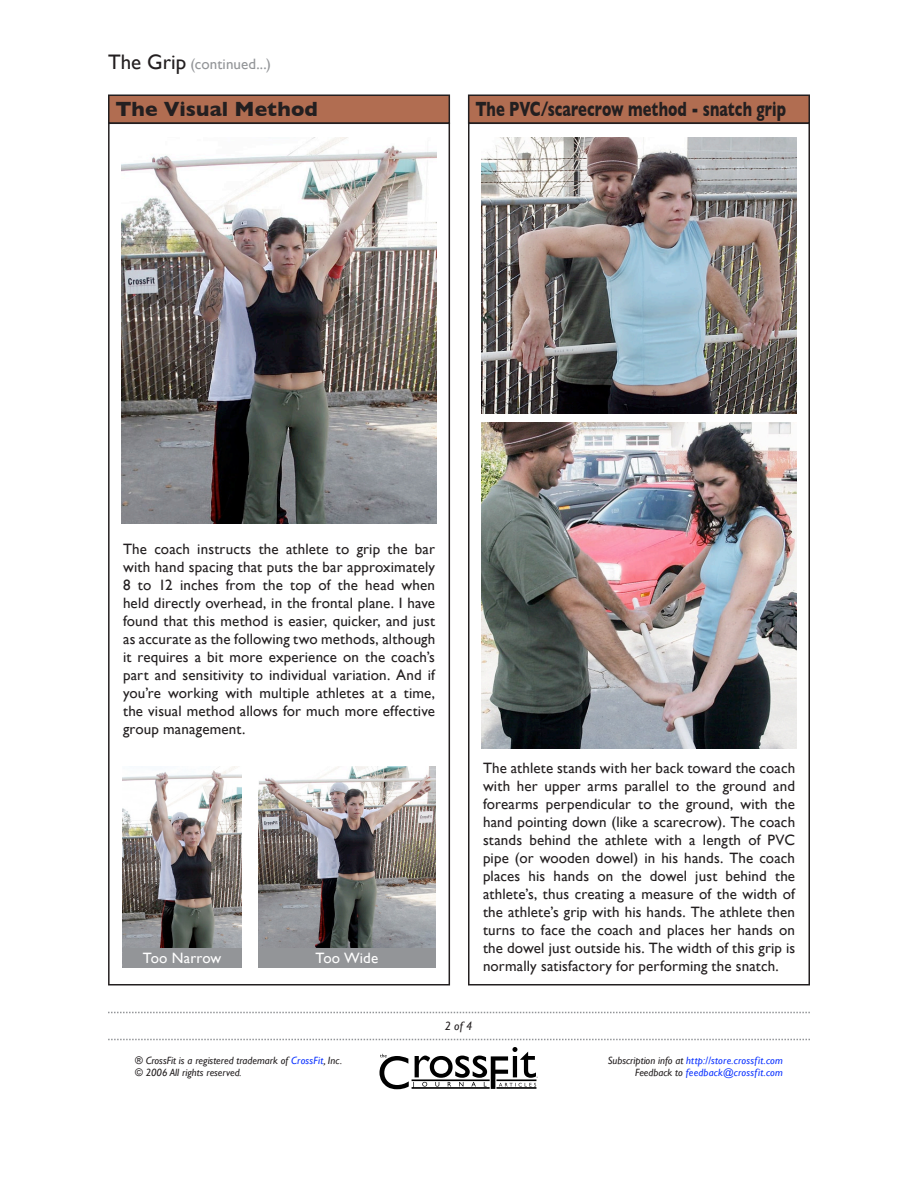
<style>
.page{position:relative;width:918px;height:1188px;background:#fff}
.page>*{position:absolute;margin:0;border:0;box-sizing:border-box;transform-origin:0 0}
.t1{font:700 21px "Gill Sans";letter-spacing:.005em;color:#231f20;scale:.7 1}
.t2{font:700 21px "Gill Sans";letter-spacing:.005em;color:#231f20}
.t3{font:15px/18px "Gill Sans";letter-spacing:.01em;color:#231f20;text-align:justify}
.t4{font:15px "Gill Sans";letter-spacing:.01em;color:#939598}
.t5{font:15px "Gill Sans";letter-spacing:.005em;color:#fff}
.t6{font:italic 12px "Gill Sans";color:#231f20}
.t7{font:italic 10.5px/12.6px "Gill Sans";letter-spacing:.015em;color:#0a31ff;text-align:right}
.t8{font:italic 10.5px/12.6px "Gill Sans";color:#231f20}
.s1{font-size:21px;color:#231f20}
.s2{color:#0a31ff}
.s3{color:#231f20}
</style>
<div class="page">
<svg style="left:380px;top:1047px;width:158px;height:42px"></svg>
<svg style="left:108px;top:1012px;width:702px;height:1px"></svg>
<svg style="left:108px;top:1039px;width:702px;height:1px"></svg>
<div style="left:109px;top:95px;width:340px;height:28px;background:#b16d51"></div>
<div style="left:108px;top:94px;width:342px;height:30px;border:2px solid #231f20"></div>
<div style="left:108px;top:123px;width:342px;height:863px;border:2px solid #231f20"></div>
<img style="left:122px;top:138px;width:315px;height:385px">
<img style="left:123px;top:767px;width:119px;height:182px">
<img style="left:258px;top:767px;width:178px;height:182px">
<div style="left:123px;top:949px;width:119px;height:19px;background:#939598"></div>
<div style="left:258px;top:949px;width:178px;height:19px;background:#939598"></div>
<div style="left:469px;top:95px;width:340px;height:28px;background:#b16d51"></div>
<div style="left:468px;top:94px;width:342px;height:30px;border:2px solid #231f20"></div>
<div style="left:468px;top:123px;width:342px;height:863px;border:2px solid #231f20"></div>
<img style="left:481px;top:138px;width:316px;height:275px">
<img style="left:481px;top:422px;width:316px;height:327px">
<p class="t4" style="left:108px;top:55px;width:165px"><span class="s1">The Grip</span> (continued...)</p>
<h1 class="t2" style="left:116px;top:97px;width:204px">The Visual Method</h1>
<h1 class="t1" style="left:475px;top:97px;width:445px">The PVC/scarecrow method - snatch grip</h1>
<p class="t3" style="left:123px;top:540px;width:314px">The coach instructs the athlete to grip the bar with hand spacing that puts the bar approximately 8 to 12 inches from the top of the head when held directly overhead, in the frontal plane. I have found that this method is easier, quicker, and just as accurate as the following two methods, although it requires a bit more experience on the coach’s part and sensitivity to individual variation. And if you’re working with multiple athletes at a time, the visual method allows for much more effective group management.</p>
<p class="t5" style="left:143px;top:950px;width:80px">Too Narrow</p>
<p class="t5" style="left:315px;top:950px;width:64px">Too Wide</p>
<p class="t3" style="left:483px;top:758px;width:314px">The athlete stands with her back toward the coach with her upper arms parallel to the ground and forearms perpendicular to the ground, with the hand pointing down (like a scarecrow). The coach stands behind the athlete with a length of PVC pipe (or wooden dowel) in his hands. The coach places his hands on the dowel just behind the athlete’s, thus creating a measure of the width of the athlete’s grip with his hands. The athlete then turns to face the coach and places her hands on the dowel just outside his. The width of this grip is normally satisfactory for performing the snatch.</p>
<p class="t6" style="left:445px;top:1019px;width:29px">2 of 4</p>
<p class="t8" style="left:135px;top:1054px;width:209px">® CrossFit is a registered trademark of <span class="s2">CrossFit</span>, Inc. © 2006 All rights reserved.</p>
<p class="t7" style="left:608px;top:1054px;width:177px"><span class="s3">Subscription info at</span> http://store.crossfit.com<br><span class="s3">Feedback to</span> feedback@crossfit.com</p>
</div>
